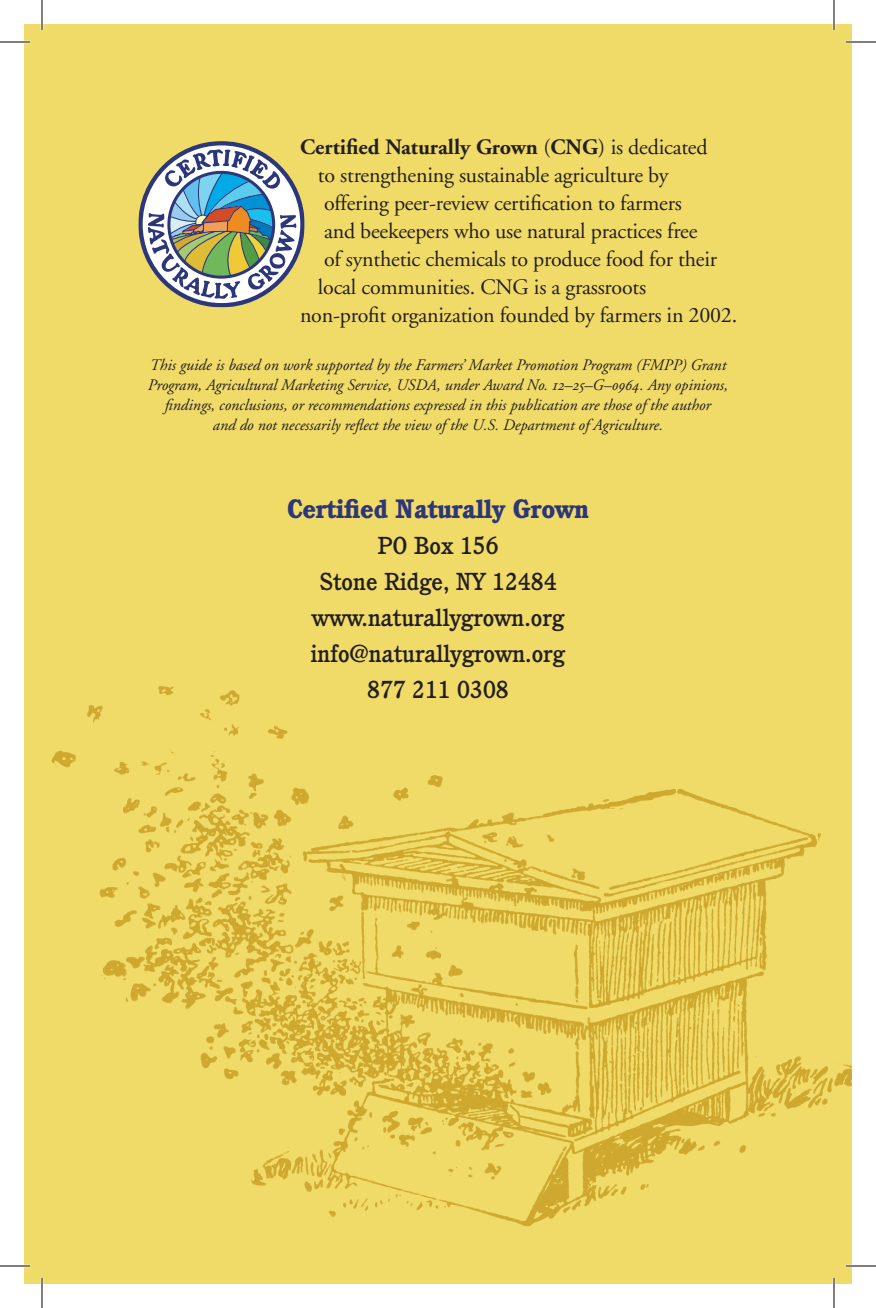
<style>
.page{position:relative;width:876px;height:1308px;background:#fff}
.page>*{position:absolute;margin:0;border:0;box-sizing:border-box;transform-origin:0 0}
.t1{font:800 26px "Cushing";color:#2d3679}
.t2{font:500 24px/36px "Cushing";color:#231f20;text-align:center}
.t3{font:22px "Adobe Garamond";letter-spacing:-.01em;color:#231f20}
.t4{font:22px "Adobe Garamond Bold Os F";color:#231f20}
.t5{font:16px/20px "Adobe Garamond Italic Os F";color:#231f20;text-align:center}
.s1{font-family:"Adobe Garamond"}
</style>
<div class="page">
<div style="left:24px;top:24px;width:828px;height:1260px;background:#f0db69"></div>
<img style="left:51px;top:686px;width:801px;height:541px">
<svg style="left:138px;top:141px;width:167px;height:166px"></svg>
<hr style="left:0;top:41px;width:30px;height:2px;background:#fff">
<hr style="left:846px;top:41px;width:30px;height:2px;background:#fff">
<hr style="left:0;top:1265px;width:30px;height:2px;background:#fff">
<hr style="left:846px;top:1265px;width:30px;height:2px;background:#fff">
<hr style="left:41px;top:0;width:2px;height:30px;background:#fff">
<hr style="left:41px;top:1278px;width:2px;height:30px;background:#fff">
<hr style="left:833px;top:0;width:2px;height:30px;background:#fff">
<hr style="left:833px;top:1278px;width:2px;height:30px;background:#fff">
<hr style="left:0;top:42px;width:30px;height:1px;background:#000">
<hr style="left:846px;top:42px;width:30px;height:1px;background:#000">
<hr style="left:0;top:1266px;width:30px;height:1px;background:#000">
<hr style="left:846px;top:1266px;width:30px;height:1px;background:#000">
<hr style="left:42px;top:0;width:1px;height:30px;background:#000">
<hr style="left:42px;top:1278px;width:1px;height:30px;background:#000">
<hr style="left:834px;top:0;width:1px;height:30px;background:#000">
<hr style="left:834px;top:1278px;width:1px;height:30px;background:#000">
<h3 class="t4" style="left:300px;top:135px;width:409px">Certified Naturally Grown <span class="s1">(</span>CNG<span class="s1">) is dedicated</span></h3>
<h3 class="t3" style="left:318px;top:163px;width:352px">to strengthening sustainable agriculture by</h3>
<h3 class="t3" style="left:324px;top:191px;width:359px">offering peer-review certification to farmers</h3>
<h3 class="t3" style="left:324px;top:219px;width:375px">and beekeepers who use natural practices free</h3>
<h3 class="t3" style="left:324px;top:247px;width:395px">of synthetic chemicals to produce food for their</h3>
<h3 class="t3" style="left:318px;top:275px;width:330px">local communities. CNG is a grassroots</h3>
<h3 class="t3" style="left:300px;top:303px;width:439px">non-profit organization founded by farmers in 2002.</h3>
<p class="t5" style="left:148px;top:356px;width:582px">This guide is based on work supported by the Farmers’ Market Promotion Program (FMPP) Grant Program, Agricultural Marketing Service, USDA, under Award No. 12–25–G–0964. Any opinions, findings, conclusions, or recommendations expressed in this publication are those of the author<br>and do not necessarily reflect the view of the U.S. Department of Agriculture.</p>
<h1 class="t1" style="left:287px;top:493px;width:303px">Certified Naturally Grown</h1>
<h2 class="t2" style="left:311px;top:527px;width:255px">PO Box 156<br>Stone Ridge, NY 12484 www.naturallygrown.org info@naturallygrown.org<br>877 211 0308</h2>
</div>
